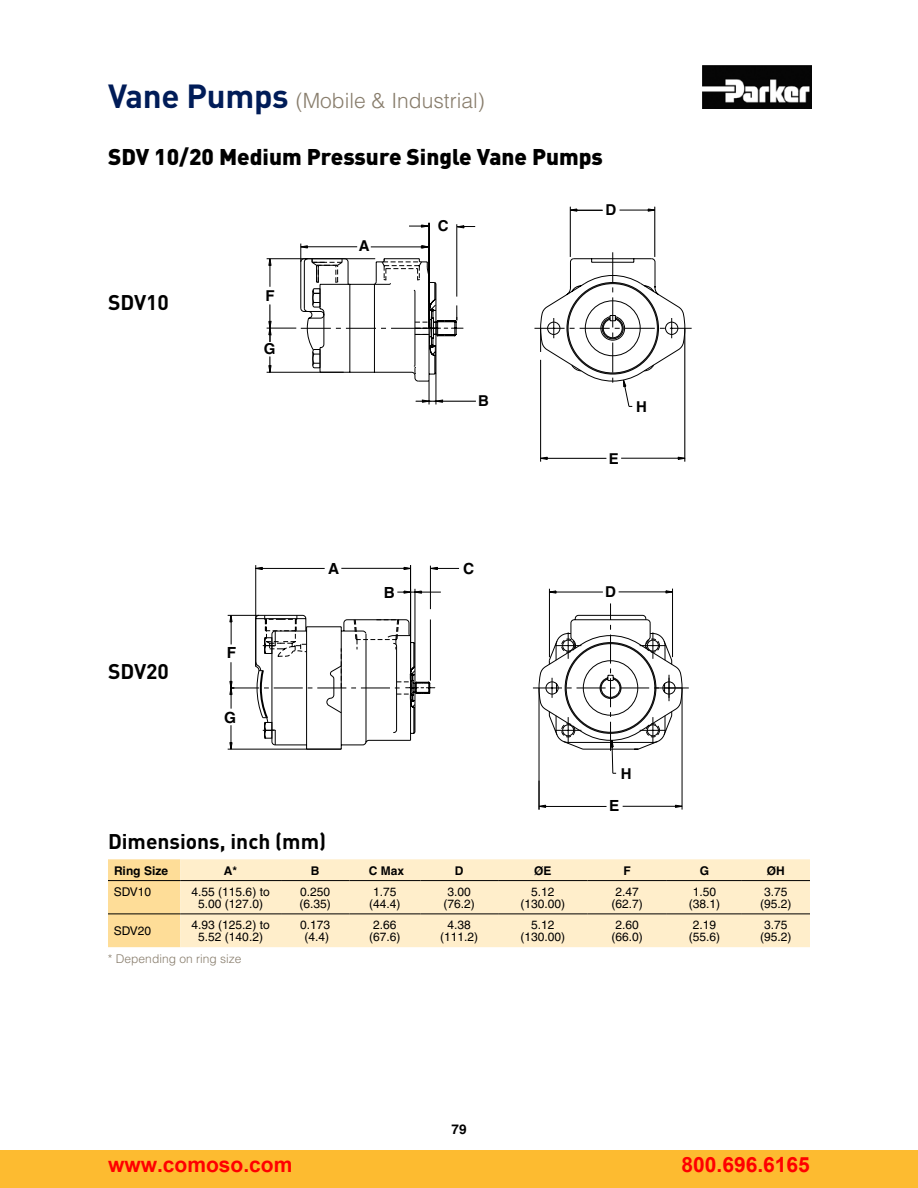
<style>
.page{position:relative;width:918px;height:1188px;background:#fff}
.page>*{position:absolute;margin:0;border:0;box-sizing:border-box;transform-origin:0 0}
.t1{font:900 22.5px "DIN";color:#000}
.t2{font:700 21px "DIN";color:#000}
.t3{font:300 21px "Helvetica";color:#887d6c}
.t4{font:700 21px "Arial";color:#f00}
.t5{font:700 15.3px "Helvetica";color:#000}
.t6{font:700 15px "Helvetica";color:#000}
.t7{font:700 13.5px "Helvetica";color:#000}
.t8{font:12px/12px "Helvetica";color:#000;text-align:center}
.t9{font:700 12px "Helvetica";color:#000}
.t10{font:300 12px "Helvetica";color:#887d6c}
.s1{font-family:"DIN";font-weight:700;font-size:33px;color:#001c58}
</style>
<div class="page">
<img style="left:702px;top:66px;width:109px;height:42px">
<div style="left:108px;top:859px;width:72px;height:88px;background:#fedd98"></div>
<div style="left:180px;top:859px;width:630px;height:88px;background:#ffeecb"></div>
<hr style="left:108px;top:880px;width:72px;height:1px;background:#000">
<hr style="left:180px;top:880px;width:101px;height:1px;background:#000">
<hr style="left:281px;top:880px;width:68px;height:1px;background:#000">
<hr style="left:349px;top:880px;width:71px;height:1px;background:#000">
<hr style="left:420px;top:880px;width:78px;height:1px;background:#000">
<hr style="left:498px;top:880px;width:90px;height:1px;background:#000">
<hr style="left:588px;top:880px;width:79px;height:1px;background:#000">
<hr style="left:667px;top:880px;width:75px;height:1px;background:#000">
<hr style="left:742px;top:880px;width:68px;height:1px;background:#000">
<hr style="left:108px;top:914px;width:72px;height:1px;background:#000">
<hr style="left:180px;top:914px;width:101px;height:1px;background:#000">
<hr style="left:281px;top:914px;width:68px;height:1px;background:#000">
<hr style="left:349px;top:914px;width:71px;height:1px;background:#000">
<hr style="left:420px;top:914px;width:78px;height:1px;background:#000">
<hr style="left:498px;top:914px;width:90px;height:1px;background:#000">
<hr style="left:588px;top:914px;width:79px;height:1px;background:#000">
<hr style="left:667px;top:914px;width:75px;height:1px;background:#000">
<hr style="left:742px;top:914px;width:68px;height:1px;background:#000">
<hr style="left:620px;top:210px;width:35px;height:1px;background:#000">
<hr style="left:654px;top:207px;width:1px;height:50px;background:#000">
<hr style="left:570px;top:207px;width:1px;height:50px;background:#000">
<svg style="left:647px;top:208px;width:9px;height:4px"></svg>
<svg style="left:569px;top:208px;width:9px;height:4px"></svg>
<hr style="left:573px;top:210px;width:30px;height:1px;background:#000">
<hr style="left:228px;top:749px;width:113px;height:1px;background:#000">
<hr style="left:228px;top:615px;width:31px;height:1px;background:#000">
<svg style="left:229px;top:223px;width:463px;height:587px"></svg>
<div style="left:0;top:1150px;width:918px;height:38px;background:#fdbb30"></div>
<h2 class="t3" style="left:108px;top:87px;width:378px"><span class="s1">Vane Pumps</span> (Mobile &amp; Industrial)</h2>
<h1 class="t1" style="left:108px;top:141px;width:496px">SDV 10/20 Medium Pressure Single Vane Pumps</h1>
<h2 class="t2" style="left:108px;top:289px;width:63px">SDV10</h2>
<p class="t6" style="left:265px;top:287px;width:11px">F</p>
<p class="t6" style="left:264px;top:340px;width:13px">G</p>
<p class="t6" style="left:359px;top:237px;width:12px">A</p>
<p class="t6" style="left:438px;top:217px;width:12px">C</p>
<p class="t6" style="left:478px;top:392px;width:12px">B</p>
<h2 class="t2" style="left:108px;top:658px;width:63px">SDV20</h2>
<p class="t5" style="left:227px;top:644px;width:11px">F</p>
<p class="t5" style="left:224px;top:708px;width:13px">G</p>
<p class="t5" style="left:328px;top:560px;width:13px">A</p>
<h2 class="t2" style="left:108px;top:828px;width:220px">Dimensions, inch (mm)</h2>
<p class="t5" style="left:384px;top:583px;width:13px">B</p>
<p class="t5" style="left:463px;top:559px;width:13px">C</p>
<p class="t6" style="left:605px;top:200px;width:12px">D</p>
<p class="t6" style="left:609px;top:450px;width:12px">E</p>
<p class="t6" style="left:636px;top:398px;width:12px">H</p>
<p class="t6" style="left:605px;top:582px;width:12px">D</p>
<p class="t6" style="left:621px;top:765px;width:12px">H</p>
<p class="t5" style="left:609px;top:796px;width:12px">E</p>
<p class="t9" style="left:114px;top:863px;width:56px">Ring Size</p>
<p class="t9" style="left:224px;top:863px;width:15px">A*</p>
<p class="t9" style="left:311px;top:863px;width:10px">B</p>
<p class="t9" style="left:369px;top:863px;width:37px">C Max</p>
<p class="t9" style="left:455px;top:863px;width:10px">D</p>
<p class="t9" style="left:534px;top:863px;width:19px">ØE</p>
<p class="t9" style="left:624px;top:863px;width:9px">F</p>
<p class="t9" style="left:700px;top:863px;width:11px">G</p>
<p class="t9" style="left:767px;top:863px;width:20px">ØH</p>
<p class="t8" style="left:114px;top:886px;width:39px">SDV10</p>
<p class="t8" style="left:192px;top:886px;width:80px">4.55 (115.6) to<br>5.00 (127.0)</p>
<p class="t8" style="left:300px;top:886px;width:33px;text-align:left">0.250 (6. 35)</p>
<p class="t8" style="left:369px;top:886px;width:33px">1.75 (44. 4)</p>
<p class="t8" style="left:444px;top:886px;width:33px">3.00 (76.2)</p>
<p class="t8" style="left:521px;top:886px;width:46px">5.12 (130.00)</p>
<p class="t8" style="left:612px;top:886px;width:33px">2.47 (62. 7)</p>
<p class="t8" style="left:689px;top:886px;width:33px">1.50 (38. 1)</p>
<p class="t8" style="left:760px;top:886px;width:33px">3.75 (95. 2)</p>
<p class="t8" style="left:114px;top:925px;width:39px">SDV20</p>
<p class="t8" style="left:192px;top:919px;width:80px">4.93 (125.2) to<br>5.52 (140.2)</p>
<p class="t8" style="left:300px;top:919px;width:32px">0. 173 (4.4)</p>
<p class="t8" style="left:369px;top:919px;width:33px">2.66 (67. 6)</p>
<p class="t8" style="left:440px;top:919px;width:40px">4.38 (111.2)</p>
<p class="t8" style="left:521px;top:919px;width:46px">5.12 (130.00)</p>
<p class="t8" style="left:612px;top:919px;width:33px">2.60 (66. 0)</p>
<p class="t8" style="left:689px;top:919px;width:33px">2.19 (55. 6)</p>
<p class="t8" style="left:760px;top:919px;width:33px">3.75 (95. 2)</p>
<p class="t10" style="left:108px;top:952px;width:135px">* Depending on ring size</p>
<p class="t7" style="left:451px;top:1121px;width:17px">79</p>
<h2 class="t4" style="left:108px;top:1151px;width:186px">www.comoso.com</h2>
<h2 class="t4" style="left:682px;top:1151px;width:130px">800.696.6165</h2>
</div>
